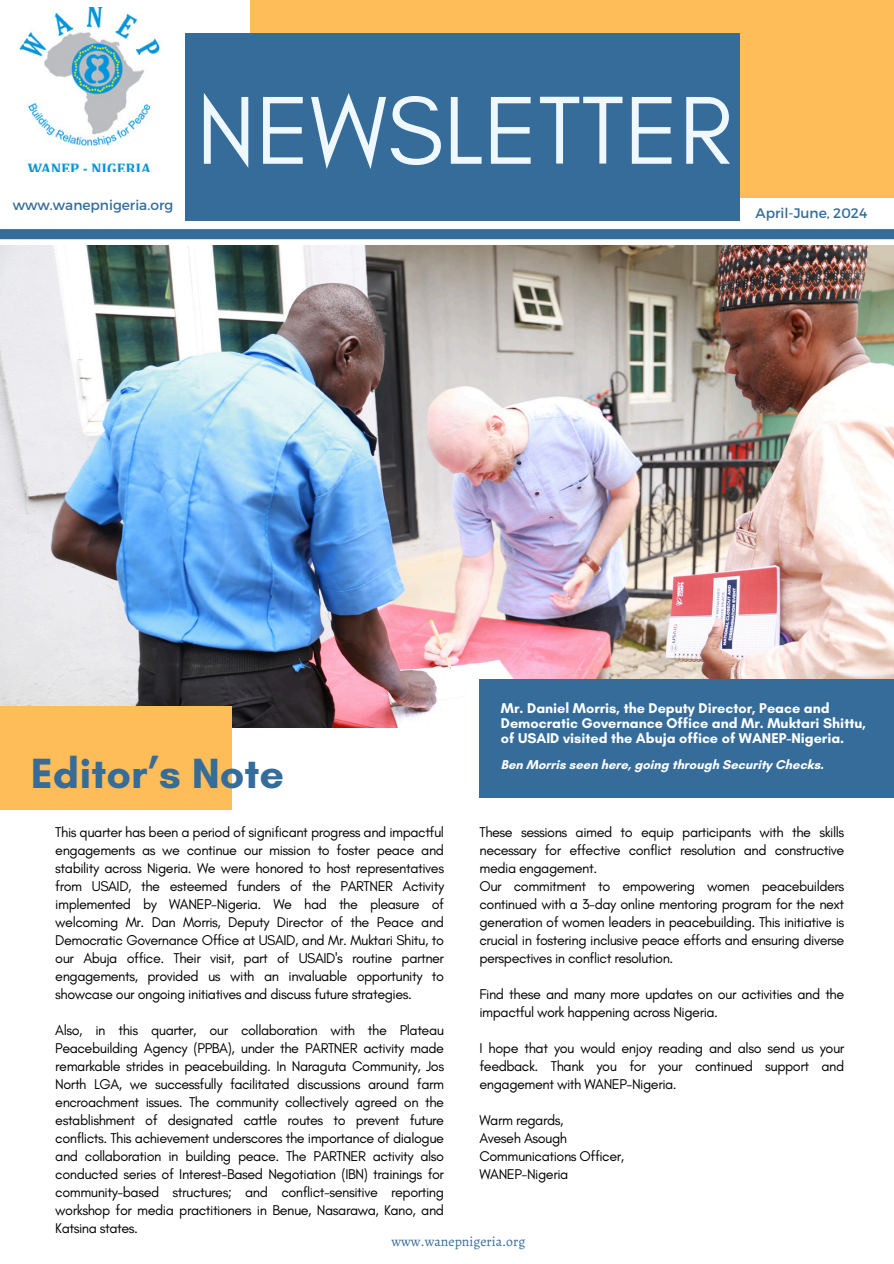
<style>
.page{position:relative;width:894px;height:1264px;background:#fff}
.page>*{position:absolute;margin:0;border:0;box-sizing:border-box;transform-origin:0 0}
.t1{font:98.25px "Glacial Indifference";color:#eff8ff}
.t2{font:700 43.05px "Glacial Indifference";color:#356c9a}
.t3{font:14.4px/18px "Glacial Indifference";letter-spacing:-.03em;color:#000;text-align:justify}
.t4{font:700 14.4px/15.3px "Glacial Indifference";color:#fff}
.t5{font:13.8px "Montserrat";color:#356c9a}
.t6{font:13.8px "Alegreya";color:#356c9a}
.t7{font:700 13.05px "Glacial Indifference";color:#fff}
</style>
<div class="page">
<div style="left:0;top:229px;width:893px;height:7px;background:#356c9a"></div>
<img style="left:19px;top:7px;width:141px;height:164px">
<div style="left:0;top:232px;width:893px;height:7px;background:#356c9a"></div>
<div style="left:250px;top:0;width:643px;height:198px;background:#ffbd59"></div>
<div style="left:185px;top:34px;width:554px;height:187px;background:#356c9a"></div>
<img style="left:0;top:246px;width:893px;height:481px">
<div style="left:0;top:706px;width:232px;height:104px;background:#ffbd59"></div>
<div style="left:479px;top:679px;width:414px;height:119px;background:#356c9a"></div>
<h4 class="t5" style="left:13px;top:196px;width:162px">www.wanepnigeria.org</h4>
<h3 class="t1" style="left:196px;top:70px;width:537px">NEWSLETTER</h3>
<p class="t5" style="left:755px;top:204px;width:113px">April-June, 2024</p>
<p class="t2" style="left:31px;top:747px;width:255px">Editor’s Note</p>
<h4 class="t3" style="left:55px;top:823px;width:390px">This quarter has been a period of significant progress and impactful engagements as we continue our mission to foster peace and stability across Nigeria. We were honored to host representatives from USAID, the esteemed funders of the PARTNER Activity implemented by WANEP-Nigeria. We had the pleasure of welcoming Mr. Dan Morris, Deputy Director of the Peace and Democratic Governance Office at USAID, and Mr. Muktari Shitu, to our Abuja office. Their visit, part of USAID's routine partner engagements, provided us with an invaluable opportunity to showcase our ongoing initiatives and discuss future strategies.</h4>
<h2 class="t3" style="left:55px;top:1021px;width:390px">Also, in this quarter, our collaboration with the Plateau Peacebuilding Agency (PPBA), under the PARTNER activity made remarkable strides in peacebuilding. In Naraguta Community, Jos North LGA, we successfully facilitated discussions around farm encroachment issues. The community collectively agreed on the establishment of designated cattle routes to prevent future conflicts. This achievement underscores the importance of dialogue and collaboration in building peace. The PARTNER activity also conducted series of Interest-Based Negotiation (IBN) trainings for community-based structures; and conflict-sensitive reporting workshop for media practitioners in Benue, Nasarawa, Kano, and Katsina states.</h2>
<p class="t4" style="left:501px;top:700px;width:366px">Mr. Daniel Morris, the Deputy Director, Peace and<br>Democratic Governance Office and Mr. Muktari Shittu, of USAID visited the Abuja office of WANEP-Nigeria.</p>
<p class="t7" style="left:501px;top:756px;width:324px">Ben Morris seen here, going through Security Checks.</p>
<p class="t3" style="left:479px;top:823px;width:366px">These sessions aimed to equip participants with the skills necessary for effective conflict resolution and constructive media engagement.</p>
<p class="t3" style="left:479px;top:877px;width:366px">Our commitment to empowering women peacebuilders continued with a 3-day online mentoring program for the next generation of women leaders in peacebuilding. This initiative is crucial in fostering inclusive peace efforts and ensuring diverse perspectives in conflict resolution.</p>
<p class="t3" style="left:479px;top:985px;width:366px">Find these and many more updates on our activities and the impactful work happening across Nigeria.</p>
<p class="t3" style="left:479px;top:1039px;width:366px">I hope that you would enjoy reading and also send us your feedback. Thank you for your continued support and engagement with WANEP-Nigeria.</p>
<p class="t3" style="left:479px;top:1111px;width:85px">Warm regards,</p>
<p class="t3" style="left:479px;top:1129px;width:89px">Aveseh Asough</p>
<p class="t3" style="left:479px;top:1147px;width:146px">Communications Officer,</p>
<p class="t3" style="left:479px;top:1165px;width:90px">WANEP-Nigeria</p>
<p class="t6" style="left:391px;top:1231px;width:135px">www.wanepnigeria.org</p>
</div>
